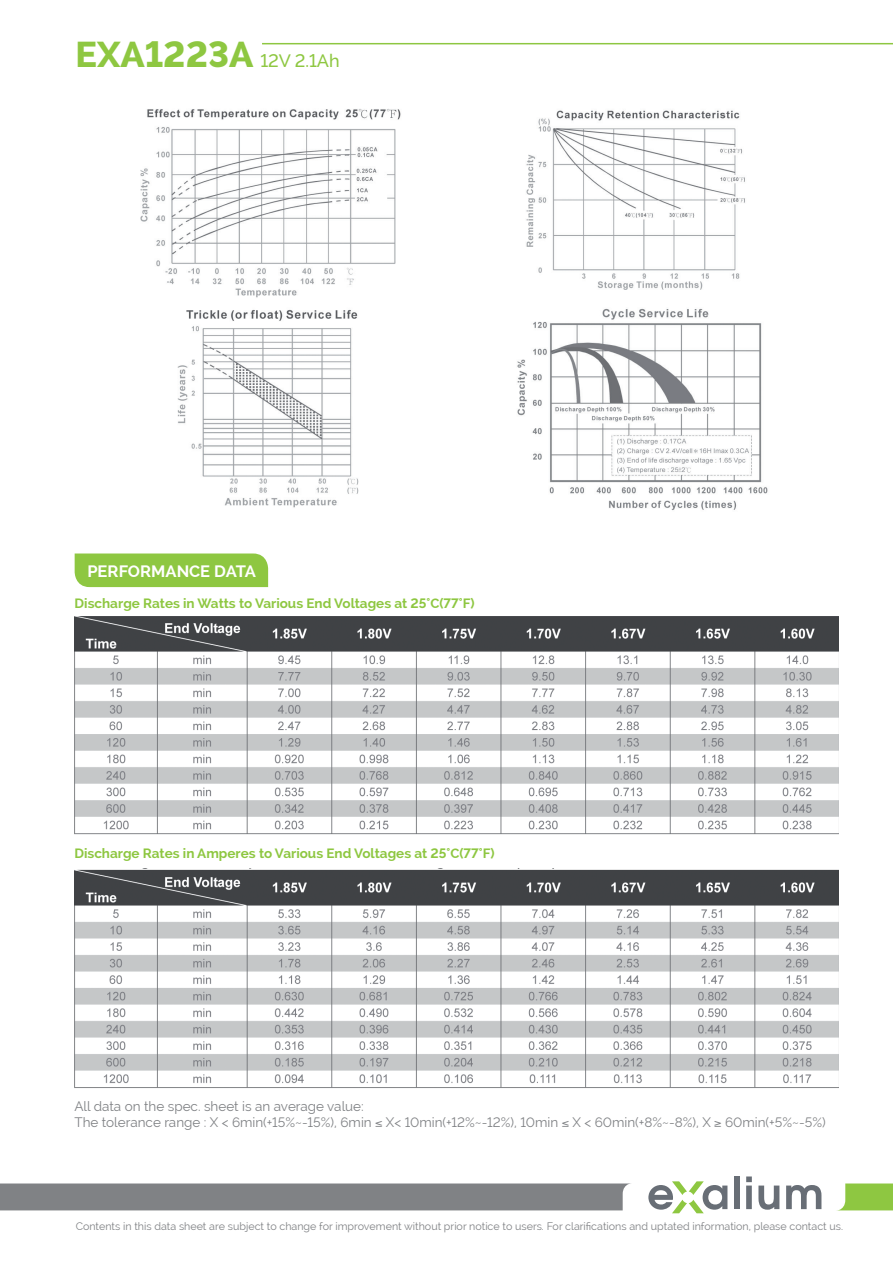
<style>
.page{position:relative;width:893px;height:1263px;background:#fff}
.page>*{position:absolute;margin:0;border:0;box-sizing:border-box;transform-origin:0 0}
.t1{font:800 36px "Raleway";color:#8ec741}
.t2{font:700 16.5px "Raleway";color:#fff}
.t3{font:13.5px/16.2px "Raleway";color:#808285}
.t4{font:700 13.5px "Raleway";color:#8ec741}
.t5{font:10.65px "Raleway";color:#808285}
.s1{font-weight:500;font-size:18px}
</style>
<div class="page">
<hr style="left:262px;top:43px;width:631px;height:1px;background:#8ec741">
<div style="left:75px;top:553px;width:193px;height:34px;background:#8ec741"></div>
<svg style="left:0;top:1176px;width:893px;height:37px"></svg>
<img style="left:140px;top:109px;width:628px;height:402px">
<img style="left:74px;top:617px;width:765px;height:218px">
<img style="left:74px;top:869px;width:765px;height:219px">
<h1 class="t1" style="left:75px;top:34px;width:266px">EXA1223A <span class="s1">12V 2.1Ah</span></h1>
<p class="t2" style="left:87px;top:561px;width:23px">performance</p>
<p class="t2" style="left:214px;top:561px;width:12px">data</p>
<p class="t4" style="left:75px;top:596px;width:401px">Discharge Rates in Watts to Various End Voltages at 25°C(77°F)</p>
<p class="t4" style="left:74px;top:845px;width:422px">Discharge Rates in Amperes to Various End Voltages at 25°C(77°F)</p>
<p class="t3" style="left:74px;top:1097px;width:753px">All data on the spec. sheet is an average value:<br>The tolerance range : X &lt; 6min(+15%~-15%), 6min ≤ X&lt; 10min(+12%~-12%), 10min ≤ X &lt; 60min(+8%~-8%), X ≥ 60min(+5%~-5%)</p>
<p class="t5" style="left:76px;top:1220px;width:769px">Contents in this data sheet are subject to change for improvement without prior notice to users. For clarifications and uptated information, please contact us.</p>
</div>
